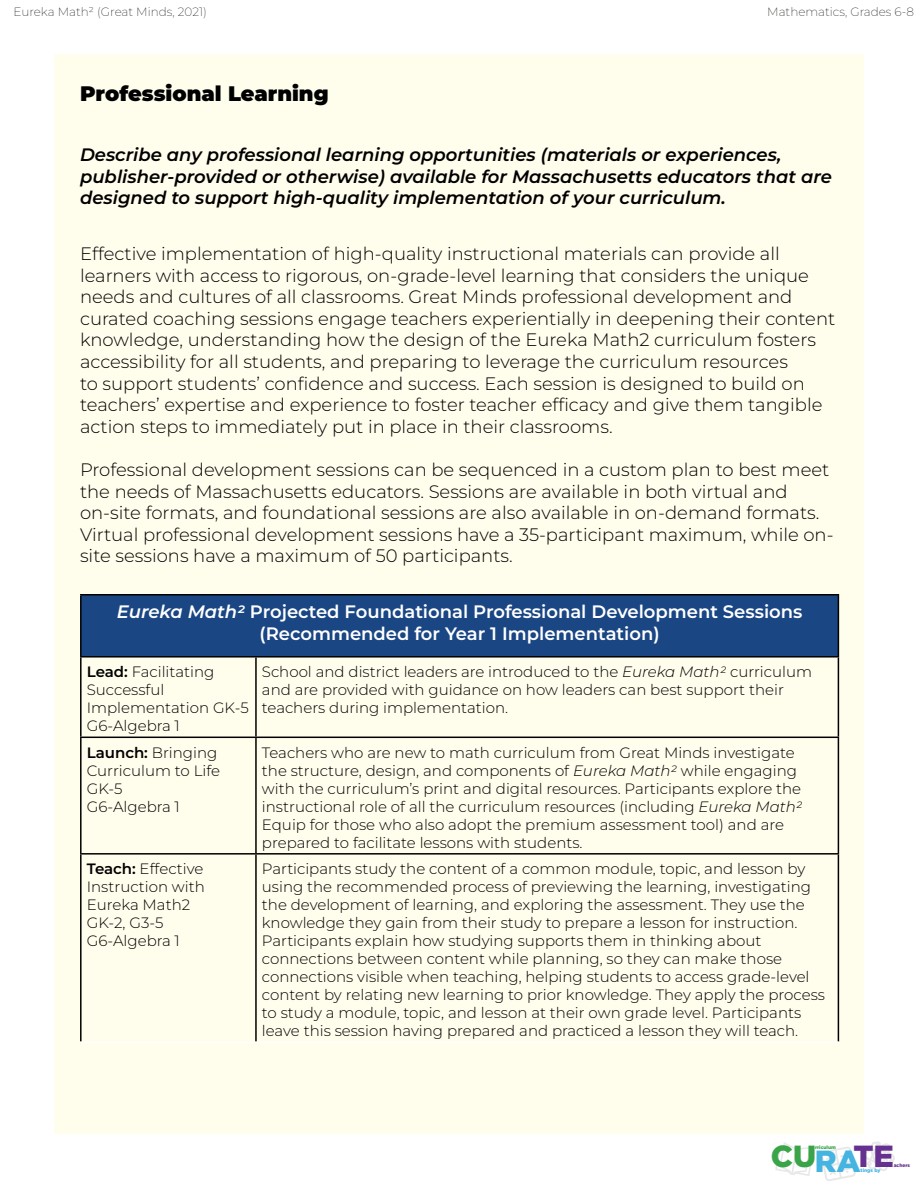
<style>
.page{position:relative;width:918px;height:1188px;background:#fff}
.page>*{position:absolute;margin:0;border:0;box-sizing:border-box;transform-origin:0 0}
.t1{font:900 30.45px "Gotham";letter-spacing:-.01em;color:#39a448}
.t2{font:900 21px "Montserrat";color:#000}
.t3{font:300 18px/21.6px "Montserrat";color:#000}
.t4{font:italic 600 18px/21.6px "Montserrat";color:#000}
.t5{font:600 18px "Montserrat";color:#fff}
.t6{font:300 15px/18px "Montserrat";color:#000}
.t7{font:200 12px "Montserrat";color:#2c2926}
.t8{font:900 4.95px "Gotham";color:#39a448}
.t9{font:900 4.95px "Gotham";color:#45b4e1}
.t10{font:900 4.95px "Gotham";color:#65308f}
.s1{font-style:italic}
.s2{font-weight:600}
.s3{color:#45b4e1}
.s4{color:#65308f}
</style>
<div class="page">
<svg style="left:775px;top:1142px;width:39px;height:34px"></svg>
<svg style="left:821px;top:1147px;width:35px;height:34px"></svg>
<svg style="left:864px;top:1142px;width:31px;height:29px"></svg>
<div style="left:54px;top:54px;width:810px;height:1080px;background:#fffdec"></div>
<div style="left:81px;top:595px;width:757px;height:62px;background:#1a4684"></div>
<hr style="left:80px;top:594px;width:176px;height:2px;background:#000">
<hr style="left:80px;top:596px;width:2px;height:60px;background:#000">
<hr style="left:256px;top:594px;width:583px;height:2px;background:#000">
<hr style="left:838px;top:596px;width:1px;height:60px;background:#000">
<hr style="left:80px;top:656px;width:176px;height:2px;background:#000">
<hr style="left:80px;top:658px;width:2px;height:79px;background:#000">
<hr style="left:256px;top:656px;width:583px;height:2px;background:#000">
<hr style="left:255px;top:658px;width:2px;height:79px;background:#000">
<hr style="left:838px;top:658px;width:1px;height:79px;background:#000">
<hr style="left:80px;top:737px;width:176px;height:1px;background:#000">
<hr style="left:80px;top:738px;width:2px;height:115px;background:#000">
<hr style="left:256px;top:737px;width:583px;height:1px;background:#000">
<hr style="left:255px;top:738px;width:2px;height:115px;background:#000">
<hr style="left:838px;top:738px;width:1px;height:115px;background:#000">
<hr style="left:80px;top:853px;width:176px;height:2px;background:#000">
<hr style="left:80px;top:855px;width:2px;height:187px;background:#000">
<hr style="left:256px;top:853px;width:583px;height:2px;background:#000">
<hr style="left:255px;top:855px;width:2px;height:187px;background:#000">
<hr style="left:838px;top:855px;width:1px;height:187px;background:#000">
<hr style="left:80px;top:1042px;width:176px;height:1px;background:#fff">
<hr style="left:256px;top:1042px;width:583px;height:1px;background:#fff">
<p class="t7" style="left:13px;top:4px;width:195px">Eureka Math² (Great Minds, 2021)</p>
<p class="t7" style="left:767px;top:4px;width:148px">Mathematics, Grades 6-8</p>
<p class="t2" style="left:80px;top:80px;width:250px">Professional Learning</p>
<p class="t4" style="left:80px;top:143px;width:753px">Describe any professional learning opportunities (materials or experiences, publisher-provided or otherwise) available for Massachusetts educators that are designed to support high-quality implementation of your curriculum.</p>
<p class="t3" style="left:80px;top:242px;width:757px">Effective implementation of high-quality instructional materials can provide all learners with access to rigorous, on-grade-level learning that considers the unique needs and cultures of all classrooms. Great Minds professional development and curated coaching sessions engage teachers experientially in deepening their content knowledge, understanding how the design of the Eureka Math2 curriculum fosters accessibility for all students, and preparing to leverage the curriculum resources<br>to support students’ confidence and success. Each session is designed to build on teachers’ expertise and experience to foster teacher efficacy and give them tangible action steps to immediately put in place in their classrooms.</p>
<p class="t3" style="left:80px;top:458px;width:755px">Professional development sessions can be sequenced in a custom plan to best meet the needs of Massachusetts educators. Sessions are available in both virtual and on-site formats, and foundational sessions are also available in on-demand formats.<br>Virtual professional development sessions have a 35-participant maximum, while on&shy;site sessions have a maximum of 50 participants.</p>
<p class="t5" style="left:117px;top:600px;width:687px"><span class="s1">Eureka Math2</span> Projected Foundational Professional Development Sessions</p>
<p class="t5" style="left:260px;top:621px;width:402px">(Recommended for Year 1 Implementation)</p>
<p class="t6" style="left:87px;top:663px;width:163px"><span class="s2">Lead:</span> Facilitating<br>Successful<br>Implementation GK-5</p>
<p class="t6" style="left:87px;top:717px;width:95px">G6-Algebra 1</p>
<p class="t6" style="left:262px;top:663px;width:552px">School and district leaders are introduced to the <span class="s1">Eureka Math2</span> curriculum and are provided with guidance on how leaders can best support their teachers during implementation.</p>
<p class="t6" style="left:87px;top:743px;width:135px"><span class="s2">Launch:</span> Bringing<br>Curriculum to Life</p>
<p class="t6" style="left:87px;top:779px;width:37px">GK-5</p>
<p class="t6" style="left:87px;top:797px;width:95px">G6-Algebra 1</p>
<p class="t6" style="left:87px;top:860px;width:120px;text-align:justify"><span class="s2">Teach:</span> Effective Instruction with Eureka Math2</p>
<p class="t6" style="left:87px;top:914px;width:78px">GK-2, G3-5</p>
<p class="t6" style="left:87px;top:932px;width:95px">G6-Algebra 1</p>
<p class="t6" style="left:262px;top:743px;width:542px">Teachers who are new to math curriculum from Great Minds investigate the structure, design, and components of <span class="s1">Eureka Math2</span> while engaging with the curriculum’s print and digital resources. Participants explore the instructional role of all the curriculum resources (including <span class="s1">Eureka Math2<br></span>Equip for those who also adopt the premium assessment tool) and are prepared to facilitate lessons with students.</p>
<p class="t6" style="left:262px;top:860px;width:551px">Participants study the content of a common module, topic, and lesson by using the recommended process of previewing the learning, investigating the development of learning, and exploring the assessment. They use the</p>
<p class="t6" style="left:262px;top:914px;width:565px">knowledge they gain from their study to prepare a lesson for instruction.<br>Participants explain how studying supports them in thinking about connections between content while planning, so they can make those connections visible when teaching, helping students to access grade-level content by relating new learning to prior knowledge. They apply the process to study a module, topic, and lesson at their own grade level. Participants leave this session having prepared and practiced a lesson they will teach.</p>
<p class="t8" style="left:815px;top:1144px;width:22px">rriculum</p>
<h1 class="t1" style="left:771px;top:1139px;width:124px">CU<span class="s3">RA</span><span class="s4">TE</span></h1>
<p class="t10" style="left:894px;top:1163px;width:18px">achers</p>
<p class="t9" style="left:861px;top:1168px;width:22px">tings by</p>
</div>
